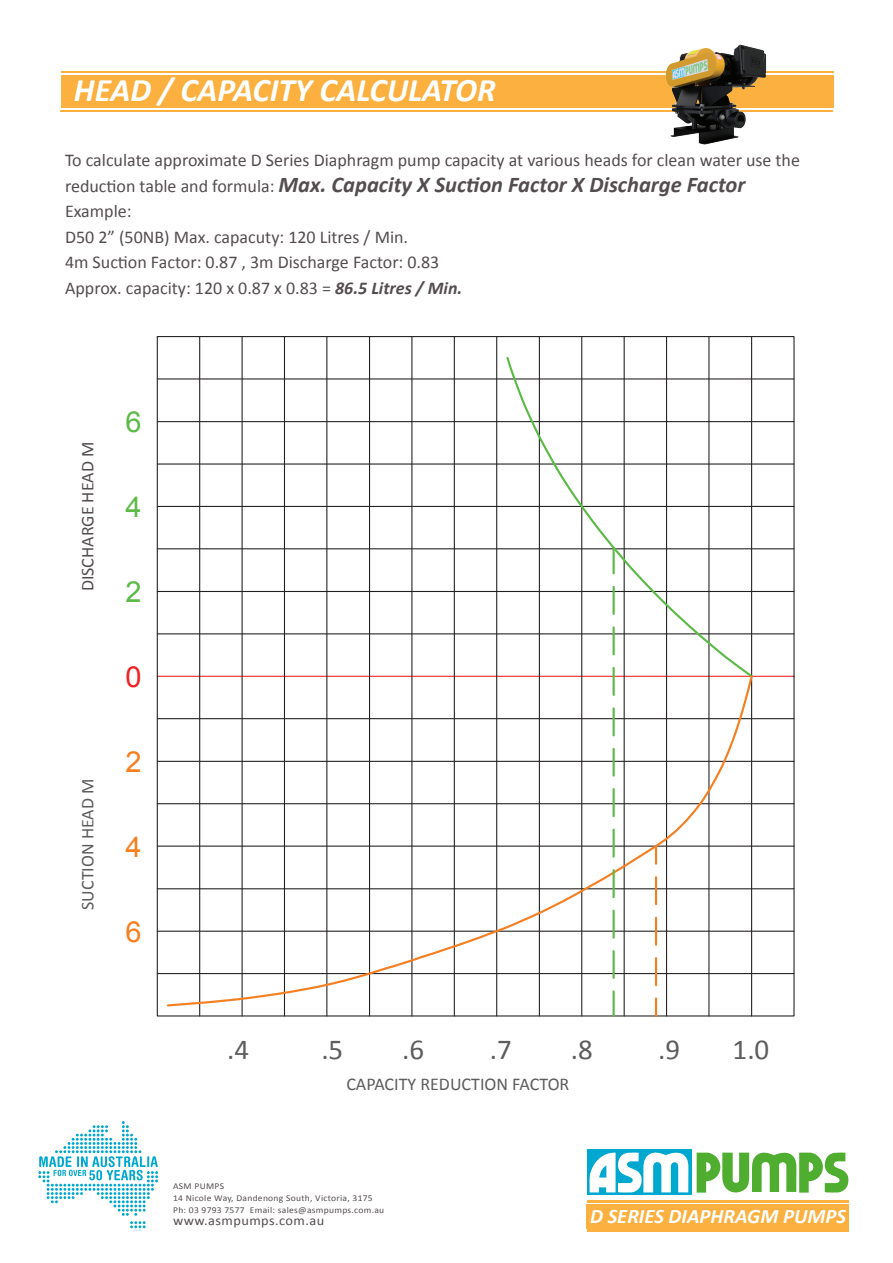
<style>
.page{position:relative;width:893px;height:1263px;background:#fff}
.page>*{position:absolute;margin:0;border:0;box-sizing:border-box;transform-origin:0 0}
.t1{font:italic 700 33px "Calibri";color:#fff}
.t2{font:28.95px "Calibri";color:#5d5d5d}
.t3{font:28.95px "Arial";color:#f57f21}
.t4{font:28.95px "Arial";color:#5cba47}
.t5{font:28.95px "Arial";color:#ee2123}
.t6{font:italic 700 22.5px "Calibri";color:#544d4f}
.t7{font:italic 700 20.7px "Calibri";color:#fff}
.t8{font:18px/25.5px "Calibri";color:#544d4f}
.t9{font:18px "Calibri";color:#5d5d5d}
.t10{font:13.5px "Calibri";letter-spacing:.03em;color:#544d4f;scale:1.06 1}
.t11{font:9px/12px "Calibri";letter-spacing:.03em;color:#544d4f;scale:1.06 1}
.s1{font-weight:400;font-style:normal;font-size:18px}
.s2{font-weight:700;font-style:italic}
</style>
<div class="page">
<div style="left:61px;top:75px;width:773px;height:33px;background:#fbb03f"></div>
<hr style="left:60px;top:110px;width:773px;height:2px;background:#fbb03f">
<hr style="left:61px;top:72px;width:773px;height:1px;background:#fbb03f">
<div style="left:587px;top:1150px;width:105px;height:45px;background:#00a7cf"></div>
<svg style="left:589px;top:1152px;width:100px;height:41px"></svg>
<svg style="left:697px;top:1152px;width:151px;height:41px"></svg>
<div style="left:587px;top:1204px;width:262px;height:24px;background:#fbb03f"></div>
<svg style="left:38px;top:1121px;width:120px;height:110px"></svg>
<hr style="left:587px;top:1230px;width:261px;height:2px;background:#fbb03f">
<hr style="left:587px;top:1200px;width:261px;height:2px;background:#fbb03f">
<svg style="left:156px;top:336px;width:639px;height:341px"></svg>
<hr style="left:157px;top:378px;width:637px;height:1px;background:#231f20">
<hr style="left:157px;top:421px;width:637px;height:1px;background:#231f20">
<hr style="left:157px;top:463px;width:637px;height:2px;background:#231f20">
<hr style="left:157px;top:506px;width:637px;height:1px;background:#231f20">
<hr style="left:157px;top:548px;width:637px;height:1px;background:#231f20">
<hr style="left:157px;top:591px;width:637px;height:1px;background:#231f20">
<hr style="left:157px;top:718px;width:637px;height:1px;background:#231f20">
<hr style="left:157px;top:761px;width:637px;height:1px;background:#231f20">
<hr style="left:157px;top:803px;width:637px;height:1px;background:#231f20">
<hr style="left:157px;top:845px;width:637px;height:2px;background:#231f20">
<hr style="left:157px;top:888px;width:637px;height:1px;background:#231f20">
<hr style="left:157px;top:931px;width:637px;height:1px;background:#231f20">
<hr style="left:157px;top:973px;width:637px;height:1px;background:#231f20">
<hr style="left:199px;top:337px;width:1px;height:679px;background:#231f20">
<hr style="left:242px;top:337px;width:1px;height:679px;background:#231f20">
<hr style="left:284px;top:337px;width:1px;height:679px;background:#231f20">
<hr style="left:326px;top:337px;width:1px;height:679px;background:#231f20">
<hr style="left:369px;top:337px;width:1px;height:679px;background:#231f20">
<hr style="left:411px;top:337px;width:1px;height:679px;background:#231f20">
<hr style="left:454px;top:337px;width:1px;height:679px;background:#231f20">
<hr style="left:496px;top:337px;width:1px;height:679px;background:#231f20">
<hr style="left:539px;top:337px;width:1px;height:679px;background:#231f20">
<hr style="left:581px;top:337px;width:1px;height:679px;background:#231f20">
<hr style="left:624px;top:337px;width:1px;height:679px;background:#231f20">
<hr style="left:666px;top:337px;width:1px;height:679px;background:#231f20">
<hr style="left:708px;top:337px;width:1px;height:679px;background:#231f20">
<hr style="left:157px;top:633px;width:637px;height:1px;background:#231f20">
<hr style="left:751px;top:337px;width:1px;height:679px;background:#231f20">
<svg style="left:505px;top:355px;width:250px;height:322px"></svg>
<svg style="left:165px;top:674px;width:589px;height:334px"></svg>
<svg style="left:655px;top:846px;width:2px;height:18px"></svg>
<hr style="left:655px;top:877px;width:2px;height:27px;background:#f57f21">
<hr style="left:655px;top:918px;width:2px;height:27px;background:#f57f21">
<hr style="left:655px;top:958px;width:2px;height:27px;background:#f57f21">
<svg style="left:655px;top:998px;width:2px;height:18px"></svg>
<hr style="left:613px;top:549px;width:2px;height:24px;background:#5cba47">
<hr style="left:613px;top:587px;width:2px;height:27px;background:#5cba47">
<hr style="left:613px;top:627px;width:2px;height:27px;background:#5cba47">
<hr style="left:613px;top:668px;width:2px;height:27px;background:#5cba47">
<hr style="left:613px;top:708px;width:2px;height:27px;background:#5cba47">
<hr style="left:613px;top:749px;width:2px;height:27px;background:#5cba47">
<hr style="left:613px;top:789px;width:2px;height:27px;background:#5cba47">
<hr style="left:613px;top:830px;width:2px;height:27px;background:#5cba47">
<hr style="left:613px;top:870px;width:2px;height:27px;background:#5cba47">
<hr style="left:613px;top:911px;width:2px;height:27px;background:#5cba47">
<hr style="left:613px;top:951px;width:2px;height:27px;background:#5cba47">
<hr style="left:613px;top:991px;width:2px;height:25px;background:#5cba47">
<hr style="left:157px;top:337px;width:1px;height:339px;background:#231f20">
<img style="left:604px;top:44px;width:229px;height:101px">
<h1 class="t1" style="left:74px;top:69px;width:423px">HEAD / CAPACITY CALCULATOR</h1>
<p class="t8" style="left:65px;top:148px;width:736px">To calculate approximate D Series Diaphragm pump capacity at various heads for clean water use the</p>
<p class="t6" style="left:65px;top:170px;width:682px"><span class="s1">reduction table and formula:</span> Max. Capacity X Suction Factor X Discharge Factor</p>
<p class="t8" style="left:65px;top:199px;width:399px">Example:<br>D50 2” (50NB) Max. capacuty: 120 Litres / Min.<br>4m Suction Factor: 0.87 , 3m Discharge Factor: 0.83<br>Approx. capacity: 120 x 0.87 x 0.83 = <span class="s2">86.5 Litres / Min.</span></p>
<p class="t8" style="left:75px;top:591px;width:151px;rotate:-90deg">DISCHARGE HEAD M</p>
<p class="t9" style="left:76px;top:910px;width:133px;rotate:-90deg">SUCTION HEAD M</p>
<h2 class="t4" style="left:125px;top:403px;width:18px">6</h2>
<h2 class="t4" style="left:125px;top:488px;width:18px">4</h2>
<h2 class="t4" style="left:125px;top:573px;width:18px">2</h2>
<h2 class="t5" style="left:125px;top:658px;width:18px">0</h2>
<h2 class="t3" style="left:125px;top:743px;width:18px">2</h2>
<h2 class="t3" style="left:125px;top:828px;width:18px">4</h2>
<h2 class="t3" style="left:125px;top:912px;width:18px">6</h2>
<h2 class="t2" style="left:227px;top:1031px;width:23px">.4</h2>
<h2 class="t2" style="left:321px;top:1031px;width:23px">.5</h2>
<h2 class="t2" style="left:402px;top:1031px;width:23px">.6</h2>
<h2 class="t2" style="left:490px;top:1031px;width:23px">.7</h2>
<h2 class="t2" style="left:571px;top:1031px;width:23px">.8</h2>
<h2 class="t2" style="left:658px;top:1031px;width:23px">.9</h2>
<h2 class="t2" style="left:733px;top:1031px;width:38px">1.0</h2>
<p class="t9" style="left:346px;top:1073px;width:224px">CAPACITY REDUCTION FACTOR</p>
<p class="t11" style="left:173px;top:1179px;width:201px">ASM PUMPS<br>14 Nicole Way, Dandenong South, Victoria, 3175<br>Ph: 03 9793 7577 Email: sales@asmpumps.com.au</p>
<p class="t10" style="left:173px;top:1211px;width:144px">www.asmpumps.com.au</p>
<p class="t7" style="left:590px;top:1203px;width:258px">D SERIES DIAPHRAGM PUMPS</p>
</div>
